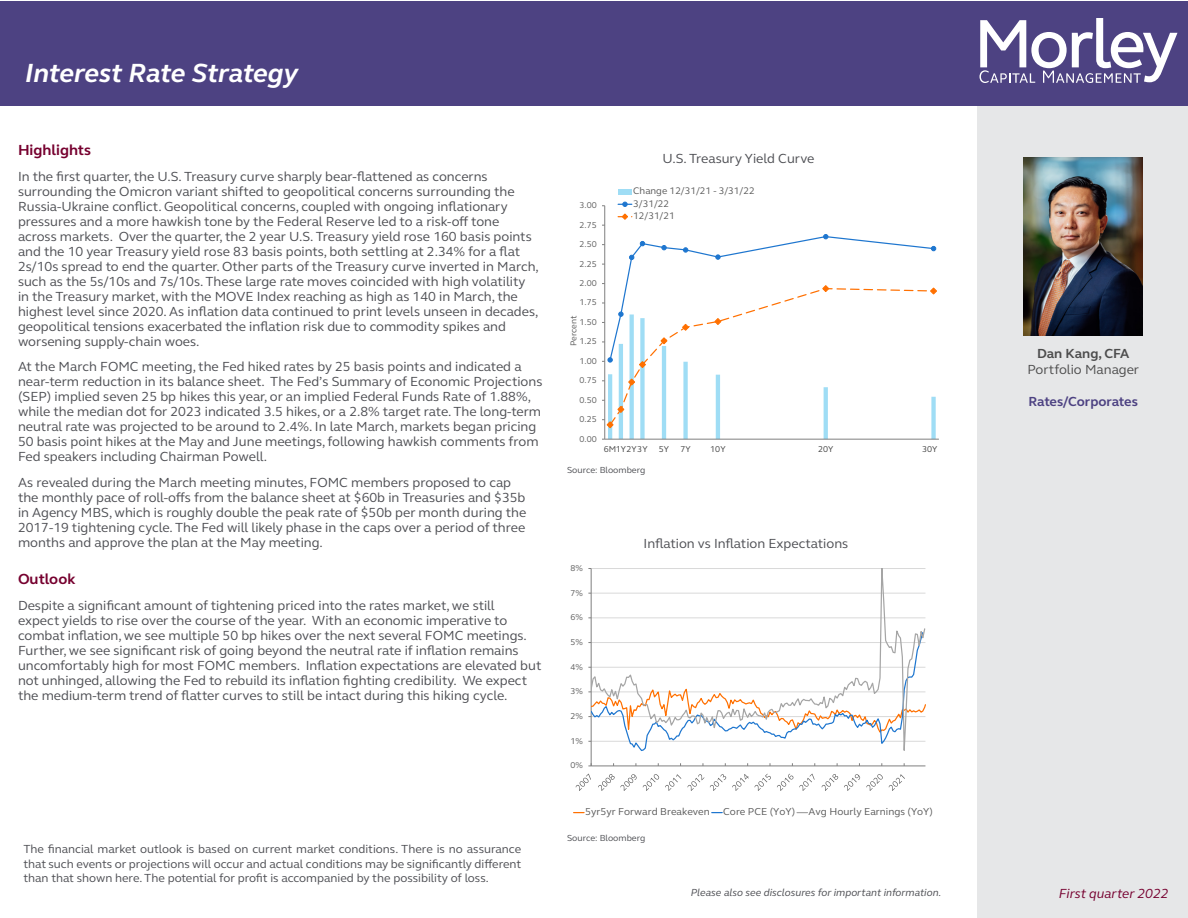
<style>
.page{position:relative;width:1188px;height:918px;background:#fff}
.page>*{position:absolute;margin:0;border:0;box-sizing:border-box;transform-origin:0 0}
.t1{font:italic 700 27px "FS Elliot Pro";letter-spacing:-.01em;color:#fff}
.Highlights_and_Outlo{font:700 15px "FS Elliot Pro";color:#76002f}
.Highlights_and_Outlo-2{font:13.5px/15px "FS Elliot Pro";color:#4d4e53}
.t2{font:italic 13.5px "FS Elliot Pro";color:#76002f}
.t3{font:13.5px "FS Elliot Pro";color:#4d4d4d}
.t4{font:700 13.5px "FS Elliot Pro";color:#4d4282}
.t5{font:700 13.5px "FS Elliot Pro";color:#4d4d4d}
.t6{font:12px/14.4px "FS Elliot Pro";color:#4d4e53;text-align:justify}
.t7{font:italic 10.5px "FS Elliot Pro";color:#4d4e53}
.t8{font:10.35px "FS Elliot Pro";color:#595959}
.t9{font:9.75px/12.5px "FS Elliot Pro";color:#595959}
.t10{font:9px "FS Elliot Pro";color:#4d4e53}
.t11{font:8.7px "FS Elliot Pro";letter-spacing:.005em;color:#595959}
.t12{font:8.7px "FS Elliot Pro";letter-spacing:.005em;color:#404040}
.t13{font:8.7px "FS Elliot Pro";letter-spacing:-.015em;color:#595959}
</style>
<div class="page">
<div style="left:977px;top:105px;width:211px;height:813px;background:#e6e7e8"></div>
<div style="left:1px;top:1px;width:1187px;height:105px;background:#4d4282"></div>
<svg style="left:980px;top:18px;width:197px;height:65px"></svg>
<img style="left:1024px;top:157px;width:119px;height:179px">
<hr style="left:608px;top:374px;width:4px;height:65px;background:#80d2f2;opacity:.75">
<hr style="left:619px;top:344px;width:4px;height:95px;background:#80d2f2;opacity:.75">
<hr style="left:630px;top:314px;width:4px;height:125px;background:#80d2f2;opacity:.75">
<div style="left:640px;top:318px;width:5px;height:121px;background:#9fddf5"></div>
<hr style="left:662px;top:346px;width:4px;height:93px;background:#80d2f2;opacity:.75">
<div style="left:683px;top:362px;width:5px;height:77px;background:#9fddf5"></div>
<hr style="left:716px;top:375px;width:4px;height:64px;background:#80d2f2;opacity:.75">
<hr style="left:824px;top:387px;width:4px;height:52px;background:#80d2f2;opacity:.75">
<div style="left:931px;top:397px;width:5px;height:42px;background:#9fddf5"></div>
<hr style="left:604px;top:206px;width:1px;height:233px;background:#7f7f7f">
<hr style="left:605px;top:439px;width:334px;height:1px;background:#7f7f7f">
<svg style="left:608px;top:368px;width:327px;height:58px"></svg>
<svg style="left:602px;top:419px;width:12px;height:9px"></svg>
<svg style="left:617px;top:406px;width:7px;height:7px"></svg>
<svg style="left:628px;top:378px;width:7px;height:8px"></svg>
<svg style="left:602px;top:234px;width:335px;height:134px"></svg>
<div style="left:618px;top:189px;width:14px;height:6px;background:#9fddf5"></div>
<svg style="left:618px;top:202px;width:14px;height:5px"></svg>
<svg style="left:618px;top:213px;width:14px;height:7px"></svg>
<hr style="left:591px;top:766px;width:334px;height:1px;background:#7f7f7f">
<svg style="left:591px;top:568px;width:335px;height:198px"></svg>
<svg style="left:576px;top:774px;width:15px;height:17px"></svg>
<svg style="left:598px;top:774px;width:39px;height:17px"></svg>
<svg style="left:643px;top:774px;width:16px;height:17px"></svg>
<svg style="left:665px;top:774px;width:16px;height:17px"></svg>
<svg style="left:687px;top:774px;width:17px;height:17px"></svg>
<svg style="left:710px;top:774px;width:16px;height:17px"></svg>
<svg style="left:732px;top:774px;width:39px;height:17px"></svg>
<svg style="left:777px;top:774px;width:16px;height:17px"></svg>
<svg style="left:799px;top:774px;width:16px;height:17px"></svg>
<svg style="left:822px;top:774px;width:16px;height:17px"></svg>
<svg style="left:844px;top:774px;width:16px;height:17px"></svg>
<svg style="left:866px;top:774px;width:17px;height:17px"></svg>
<svg style="left:889px;top:774px;width:16px;height:17px"></svg>
<p class="t1" style="left:25px;top:55px;width:274px">Interest Rate Strategy</p>
<p class="Highlights_and_Outlo" style="left:18px;top:140px;width:75px">Highlights</p>
<p class="Highlights_and_Outlo-2" style="left:18px;top:168px;width:522px">In the first quarter, the U.S. Treasury curve sharply bear-flattened as concerns surrounding the Omicron variant shifted to geopolitical concerns surrounding the Russia-Ukraine conflict. Geopolitical concerns, coupled with ongoing inflationary pressures and a more hawkish tone by the Federal Reserve led to a risk-off tone across markets. Over the quarter, the 2 year U.S. Treasury yield rose 160 basis points and the 10 year Treasury yield rose 83 basis points, both settling at 2.34% for a flat 2s/10s spread to end the quarter. Other parts of the Treasury curve inverted in March, such as the 5s/10s and 7s/10s. These large rate moves coincided with high volatility in the Treasury market, with the MOVE Index reaching as high as 140 in March, the highest level since 2020. As inflation data continued to print levels unseen in decades, geopolitical tensions exacerbated the inflation risk due to commodity spikes and worsening supply-chain woes.</p>
<p class="Highlights_and_Outlo-2" style="left:18px;top:359px;width:526px">At the March FOMC meeting, the Fed hiked rates by 25 basis points and indicated a near-term reduction in its balance sheet. The Fed’s Summary of Economic Projections (SEP) implied seven 25 bp hikes this year, or an implied Federal Funds Rate of 1.88%, while the median dot for 2023 indicated 3.5 hikes, or a 2.8% target rate. The long-term neutral rate was projected to be around to 2.4%. In late March, markets began pricing 50 basis point hikes at the May and June meetings, following hawkish comments from Fed speakers including Chairman Powell.</p>
<p class="Highlights_and_Outlo-2" style="left:18px;top:474px;width:510px">As revealed during the March meeting minutes, FOMC members proposed to cap the monthly pace of roll-offs from the balance sheet at $60b in Treasuries and $35b in Agency MBS, which is roughly double the peak rate of $50b per month during the 2017-19 tightening cycle. The Fed will likely phase in the caps over a period of three months and approve the plan at the May meeting.</p>
<p class="Highlights_and_Outlo" style="left:18px;top:569px;width:59px">Outlook</p>
<p class="Highlights_and_Outlo-2" style="left:18px;top:597px;width:525px">Despite a significant amount of tightening priced into the rates market, we still<br>expect yields to rise over the course of the year. With an economic imperative to combat inflation, we see multiple 50 bp hikes over the next several FOMC meetings.<br>Further, we see significant risk of going beyond the neutral rate if inflation remains uncomfortably high for most FOMC members. Inflation expectations are elevated but not unhinged, allowing the Fed to rebuild its inflation fighting credibility. We expect the medium-term trend of flatter curves to still be intact during this hiking cycle.</p>
<p class="t6" style="left:23px;top:842px;width:499px">The financial market outlook is based on current market conditions. There is no assurance that such events or projections will occur and actual conditions may be significantly different than that shown here. The potential for profit is accompanied by the possibility of loss.</p>
<p class="t11" style="left:580px;top:199px;width:19px">3.00</p>
<p class="t11" style="left:580px;top:219px;width:19px">2.75</p>
<p class="t11" style="left:580px;top:238px;width:19px">2.50</p>
<p class="t11" style="left:580px;top:258px;width:19px">2.25</p>
<p class="t11" style="left:580px;top:277px;width:19px">2.00</p>
<p class="t11" style="left:580px;top:297px;width:19px">1.75</p>
<p class="t13" style="left:568px;top:346px;width:32px;rotate:-90deg">Percent</p>
<p class="t11" style="left:580px;top:316px;width:19px">1.50</p>
<p class="t11" style="left:580px;top:336px;width:19px">1.25</p>
<p class="t11" style="left:580px;top:355px;width:19px">1.00</p>
<p class="t11" style="left:580px;top:374px;width:19px">0.75</p>
<p class="t11" style="left:580px;top:394px;width:19px">0.50</p>
<p class="t11" style="left:580px;top:413px;width:19px">0.25</p>
<p class="t11" style="left:580px;top:433px;width:19px">0.00</p>
<p class="Highlights_and_Outlo-2" style="left:662px;top:150px;width:154px">U.S. Treasury Yield Curve</p>
<p class="t9" style="left:633px;top:185px;width:123px">Change 12/31/21 - 3/31/22<br>3/31/22<br>12/31/21</p>
<p class="t12" style="left:604px;top:444px;width:45px">6M1Y2Y3Y</p>
<p class="t12" style="left:659px;top:444px;width:12px">5Y</p>
<p class="t12" style="left:680px;top:444px;width:12px">7Y</p>
<p class="t12" style="left:710px;top:444px;width:17px">10Y</p>
<p class="t12" style="left:818px;top:444px;width:17px">20Y</p>
<p class="t12" style="left:922px;top:444px;width:17px">30Y</p>
<p class="t10" style="left:567px;top:464px;width:80px">Source: Bloomberg</p>
<p class="t11" style="left:571px;top:562px;width:14px">8%</p>
<p class="t11" style="left:571px;top:587px;width:14px">7%</p>
<p class="t11" style="left:571px;top:611px;width:14px">6%</p>
<p class="t11" style="left:571px;top:636px;width:14px">5%</p>
<p class="t11" style="left:571px;top:661px;width:14px">4%</p>
<p class="t11" style="left:571px;top:686px;width:14px">3%</p>
<p class="t11" style="left:571px;top:710px;width:14px">2%</p>
<p class="t11" style="left:571px;top:735px;width:14px">1%</p>
<p class="t11" style="left:571px;top:760px;width:14px">0%</p>
<p class="Highlights_and_Outlo-2" style="left:644px;top:535px;width:206px">Inflation vs Inflation Expectations</p>
<p class="t8" style="left:585px;top:805px;width:126px">5yr5yr Forward Breakeven</p>
<p class="t8" style="left:723px;top:805px;width:73px">Core PCE (YoY)</p>
<p class="t8" style="left:809px;top:805px;width:126px">Avg Hourly Earnings (YoY)</p>
<p class="t10" style="left:567px;top:832px;width:80px">Source: Bloomberg</p>
<p class="t5" style="left:1037px;top:344px;width:94px">Dan Kang, CFA</p>
<p class="t3" style="left:1027px;top:360px;width:113px">Portfolio Manager</p>
<p class="t4" style="left:1028px;top:393px;width:111px">Rates/Corporates</p>
<p class="t7" style="left:691px;top:885px;width:252px">Please also see disclosures for important information.</p>
<p class="t2" style="left:1059px;top:884px;width:111px">First quarter 2022</p>
</div>
